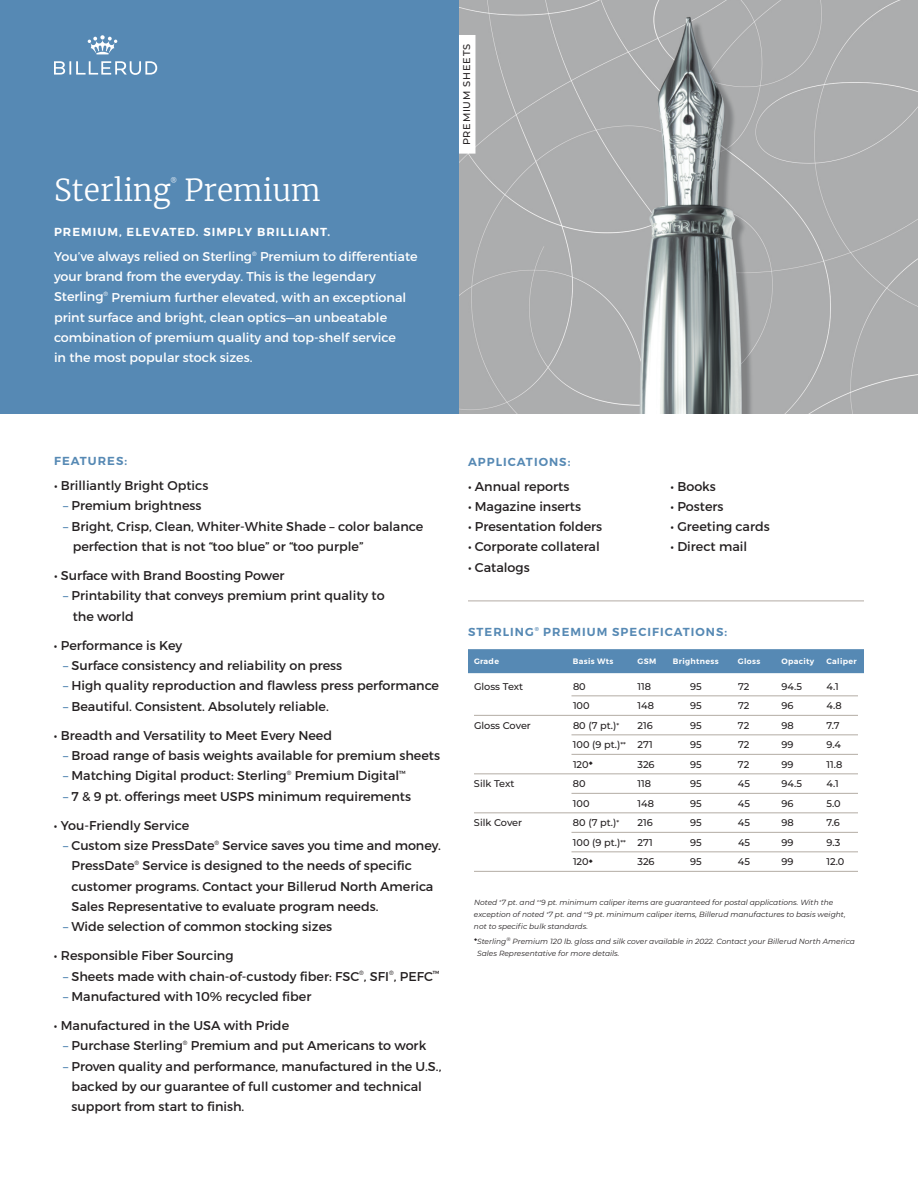
<style>
.page{position:relative;width:918px;height:1188px;background:#fff}
.page>*{position:absolute;margin:0;border:0;box-sizing:border-box;transform-origin:0 0}
.t1{font:300 30px "Merriweather";color:#fff}
.t2{font:12.75px/20.2px "Montserrat";color:#231f20}
.t3{font:12.75px/20.2px "Montserrat";color:#fff}
.t4{font:600 11.7px "Montserrat";letter-spacing:.09em;color:#5689b4}
.t5{font:600 11.7px "Montserrat";letter-spacing:.09em;color:#fff}
.t6{font:500 9.75px "Montserrat";color:#231f20}
.t7{font:500 9.75px "Montserrat";letter-spacing:.08em;color:#231f20}
.t8{font:600 7.8px "Montserrat";letter-spacing:.04em;color:#fff}
.t9{font:italic 7.5px/12px "Montserrat";color:#231f20}
.t10{font:300 6.3px "Merriweather";color:#fff}
.s1{color:#5689b4}
.s2{font-size:6.9px}
.s3{font-size:5.25px}
</style>
<div class="page">
<img style="left:459px;top:0;width:459px;height:414px">
<div style="left:0;top:0;width:459px;height:414px;background:#5689b4"></div>
<div style="left:468px;top:649px;width:396px;height:24px;background:#5689b4"></div>
<hr style="left:572px;top:696px;width:286px;height:1px;background:#b3aca4">
<hr style="left:474px;top:715px;width:384px;height:1px;background:#b3aca4">
<hr style="left:572px;top:735px;width:286px;height:1px;background:#b3aca4">
<hr style="left:572px;top:754px;width:286px;height:1px;background:#b3aca4">
<hr style="left:474px;top:774px;width:384px;height:1px;background:#b3aca4">
<hr style="left:572px;top:793px;width:286px;height:1px;background:#b3aca4">
<hr style="left:474px;top:813px;width:384px;height:1px;background:#b3aca4">
<hr style="left:572px;top:832px;width:286px;height:1px;background:#b3aca4">
<hr style="left:572px;top:852px;width:286px;height:1px;background:#b3aca4">
<hr style="left:474px;top:871px;width:384px;height:1px;background:#b3aca4">
<hr style="left:468px;top:601px;width:396px;height:1px;background:#b3aca4">
<div style="left:459px;top:35px;width:16px;height:119px;background:#fff"></div>
<svg style="left:54px;top:61px;width:103px;height:14px"></svg>
<svg style="left:88px;top:35px;width:29px;height:19px"></svg>
<h1 class="t1" style="left:54px;top:169px;width:118px">Sterling</h1>
<p class="t10" style="left:171px;top:176px;width:8px">®</p>
<h1 class="t1" style="left:184px;top:169px;width:138px">Premium</h1>
<p class="t5" style="left:54px;top:225px;width:278px">PREMIUM, ELEVATED. SIMPLY BRILLIANT.</p>
<p class="t3" style="left:54px;top:246px;width:365px">You’ve always relied on Sterling<sup>®</sup> Premium to differentiate your brand from the everyday. This is the legendary Sterling<sup>®</sup> Premium further elevated, with an exceptional print surface and bright, clean optics—an unbeatable combination of premium quality and top-shelf service<br>in the most popular stock sizes.</p>
<p class="t7" style="left:460px;top:145px;width:103px;rotate:-90deg">PREMIUM SHEETS</p>
<p class="t4" style="left:54px;top:454px;width:75px">FEATURES:</p>
<p class="t2" style="left:54px;top:476px;width:156px">• Brilliantly Bright Optics</p>
<p class="t2" style="left:63px;top:496px;width:140px"><span class="s1">–</span> Premium brightness</p>
<p class="t2" style="left:73px;top:516px;width:352px;text-indent:-10px"><span class="s1">–</span> Bright, Crisp, Clean, Whiter-White Shade – color balance perfection that is not “too blue” or “too purple”</p>
<p class="t2" style="left:54px;top:565px;width:232px">• Surface with Brand Boosting Power</p>
<p class="t2" style="left:73px;top:586px;width:313px;text-indent:-10px"><span class="s1">–</span> Printability that conveys premium print quality to the world</p>
<p class="t2" style="left:54px;top:635px;width:130px">• Performance is Key</p>
<p class="t2" style="left:63px;top:655px;width:281px"><span class="s1">–</span> Surface consistency and reliability on press</p>
<p class="t2" style="left:63px;top:676px;width:378px"><span class="s1">–</span> High quality reproduction and flawless press performance</p>
<p class="t2" style="left:63px;top:696px;width:267px"><span class="s1">–</span> Beautiful. Consistent. Absolutely reliable.</p>
<p class="t2" style="left:54px;top:725px;width:280px">• Breadth and Versatility to Meet Every Need</p>
<p class="t2" style="left:63px;top:745px;width:379px"><span class="s1">–</span> Broad range of basis weights available for premium sheets</p>
<p class="t2" style="left:63px;top:766px;width:344px"><span class="s1">–</span> Matching Digital product: Sterling<sup>®</sup> Premium Digital<sup>™</sup></p>
<p class="t2" style="left:63px;top:786px;width:350px"><span class="s1">–</span> 7 &amp; 9 pt. offerings meet USPS minimum requirements</p>
<p class="t2" style="left:54px;top:815px;width:137px">• You-Friendly Service</p>
<p class="t2" style="left:71px;top:836px;width:371px;text-indent:-8px"><span class="s1">–</span> Custom size PressDate<sup>®</sup> Service saves you time and money.<br>PressDate<sup>®</sup> Service is designed to the needs of specific customer programs. Contact your Billerud North America Sales Representative to evaluate program needs.</p>
<p class="t2" style="left:63px;top:916px;width:271px"><span class="s1">–</span> Wide selection of common stocking sizes</p>
<p class="t2" style="left:54px;top:946px;width:181px">• Responsible Fiber Sourcing</p>
<p class="t2" style="left:63px;top:966px;width:378px"><span class="s1">–</span> Sheets made with chain-of-custody fiber: FSC<sup>®</sup>, SFI<sup>®</sup>, PEFC<sup>™</sup></p>
<p class="t2" style="left:63px;top:986px;width:250px"><span class="s1">–</span> Manufactured with 10% recycled fiber</p>
<p class="t2" style="left:54px;top:1015px;width:237px">• Manufactured in the USA with Pride</p>
<p class="t2" style="left:63px;top:1036px;width:365px"><span class="s1">–</span> Purchase Sterling<sup>®</sup> Premium and put Americans to work</p>
<p class="t2" style="left:71px;top:1056px;width:371px;text-indent:-8px"><span class="s1">–</span> Proven quality and performance, manufactured in the U.S., backed by our guarantee of full customer and technical support from start to finish.</p>
<p class="t4" style="left:468px;top:454px;width:104px">APPLICATIONS:</p>
<p class="t2" style="left:468px;top:476px;width:103px">• Annual reports</p>
<p class="t2" style="left:468px;top:496px;width:115px">• Magazine inserts</p>
<p class="t2" style="left:468px;top:516px;width:136px">• Presentation folders</p>
<p class="t2" style="left:468px;top:537px;width:133px">• Corporate collateral</p>
<p class="t2" style="left:468px;top:557px;width:63px">• Catalogs</p>
<p class="t2" style="left:670px;top:476px;width:47px">• Books</p>
<p class="t2" style="left:670px;top:496px;width:55px">• Posters</p>
<p class="t2" style="left:670px;top:516px;width:101px">• Greeting cards</p>
<p class="t2" style="left:670px;top:537px;width:78px">• Direct mail</p>
<p class="t4" style="left:468px;top:625px;width:261px">STERLING<sup>®</sup> PREMIUM SPECIFICATIONS:</p>
<p class="t8" style="left:474px;top:657px;width:27px">Grade</p>
<p class="t8" style="left:573px;top:657px;width:42px">Basis Wts</p>
<p class="t8" style="left:637px;top:657px;width:20px">GSM</p>
<p class="t8" style="left:673px;top:657px;width:47px">Brightness</p>
<p class="t8" style="left:738px;top:657px;width:24px">Gloss</p>
<p class="t8" style="left:781px;top:657px;width:34px">Opacity</p>
<p class="t8" style="left:826px;top:657px;width:32px">Caliper</p>
<p class="t6" style="left:474px;top:679px;width:51px">Gloss Text</p>
<p class="t6" style="left:573px;top:679px;width:14px">80</p>
<p class="t6" style="left:637px;top:679px;width:15px">118</p>
<p class="t6" style="left:690px;top:679px;width:13px">95</p>
<p class="t6" style="left:738px;top:679px;width:13px">72</p>
<p class="t6" style="left:782px;top:679px;width:22px">94.5</p>
<p class="t6" style="left:827px;top:679px;width:14px">4.1</p>
<p class="t6" style="left:573px;top:699px;width:18px">100</p>
<p class="t6" style="left:637px;top:699px;width:18px">148</p>
<p class="t6" style="left:690px;top:699px;width:13px">95</p>
<p class="t6" style="left:738px;top:699px;width:13px">72</p>
<p class="t6" style="left:782px;top:699px;width:14px">96</p>
<p class="t6" style="left:827px;top:699px;width:17px">4.8</p>
<p class="t6" style="left:474px;top:718px;width:58px">Gloss Cover</p>
<p class="t6" style="left:573px;top:718px;width:48px">80 (7 pt.)<span class="s2">*</span></p>
<p class="t6" style="left:637px;top:718px;width:17px">216</p>
<p class="t6" style="left:690px;top:718px;width:13px">95</p>
<p class="t6" style="left:738px;top:718px;width:13px">72</p>
<p class="t6" style="left:782px;top:718px;width:14px">98</p>
<p class="t6" style="left:826px;top:718px;width:15px">7.7</p>
<p class="t6" style="left:573px;top:738px;width:81px">100 (9 pt.)<span class="s2">**</span> 271</p>
<p class="t6" style="left:690px;top:738px;width:13px">95</p>
<p class="t6" style="left:738px;top:738px;width:13px">72</p>
<p class="t6" style="left:782px;top:738px;width:14px">99</p>
<p class="t6" style="left:827px;top:738px;width:16px">9.4</p>
<p class="t6" style="left:573px;top:757px;width:21px">120<sup>◆</sup></p>
<p class="t6" style="left:637px;top:757px;width:19px">326</p>
<p class="t6" style="left:690px;top:757px;width:13px">95</p>
<p class="t6" style="left:738px;top:757px;width:13px">72</p>
<p class="t6" style="left:782px;top:757px;width:14px">99</p>
<p class="t6" style="left:826px;top:757px;width:17px">11.8</p>
<p class="t6" style="left:474px;top:777px;width:42px">Silk Text</p>
<p class="t6" style="left:573px;top:777px;width:14px">80</p>
<p class="t6" style="left:637px;top:777px;width:15px">118</p>
<p class="t6" style="left:690px;top:777px;width:13px">95</p>
<p class="t6" style="left:738px;top:777px;width:14px">45</p>
<p class="t6" style="left:782px;top:777px;width:22px">94.5</p>
<p class="t6" style="left:826px;top:777px;width:14px">4.1</p>
<p class="t6" style="left:573px;top:796px;width:18px">100</p>
<p class="t6" style="left:637px;top:796px;width:18px">148</p>
<p class="t6" style="left:690px;top:796px;width:13px">95</p>
<p class="t6" style="left:738px;top:796px;width:14px">45</p>
<p class="t6" style="left:782px;top:796px;width:14px">96</p>
<p class="t6" style="left:826px;top:796px;width:16px">5.0</p>
<p class="t6" style="left:474px;top:816px;width:50px">Silk Cover</p>
<p class="t6" style="left:573px;top:816px;width:48px">80 (7 pt.)<span class="s2">*</span></p>
<p class="t6" style="left:637px;top:816px;width:17px">216</p>
<p class="t6" style="left:690px;top:816px;width:13px">95</p>
<p class="t6" style="left:738px;top:816px;width:14px">45</p>
<p class="t6" style="left:782px;top:816px;width:14px">98</p>
<p class="t6" style="left:826px;top:816px;width:15px">7.6</p>
<p class="t6" style="left:573px;top:835px;width:81px">100 (9 pt.)<span class="s2">**</span> 271</p>
<p class="t6" style="left:690px;top:835px;width:13px">95</p>
<p class="t6" style="left:738px;top:835px;width:14px">45</p>
<p class="t6" style="left:782px;top:835px;width:14px">99</p>
<p class="t6" style="left:827px;top:835px;width:15px">9.3</p>
<p class="t6" style="left:573px;top:855px;width:21px">120<sup>◆</sup></p>
<p class="t6" style="left:637px;top:855px;width:19px">326</p>
<p class="t6" style="left:690px;top:855px;width:13px">95</p>
<p class="t6" style="left:738px;top:855px;width:14px">45</p>
<p class="t6" style="left:782px;top:855px;width:14px">99</p>
<p class="t6" style="left:826px;top:855px;width:19px">12.0</p>
<p class="t9" style="left:474px;top:896px;width:373px">Noted <span class="s3">*</span>7 pt. and <span class="s3">**</span>9 pt. minimum caliper items are guaranteed for postal applications. With the exception of noted <span class="s3">*</span>7 pt. and <span class="s3">**</span>9 pt. minimum caliper items, Billerud manufactures to basis weight, not to specific bulk standards.</p>
<p class="t9" style="left:477px;top:935px;width:379px;text-indent:-3px"><sup>◆</sup>Sterling<sup>®</sup> Premium 120 lb. gloss and silk cover available in 2022. Contact your Billerud North America<br>Sales Representative for more details.</p>
</div>
